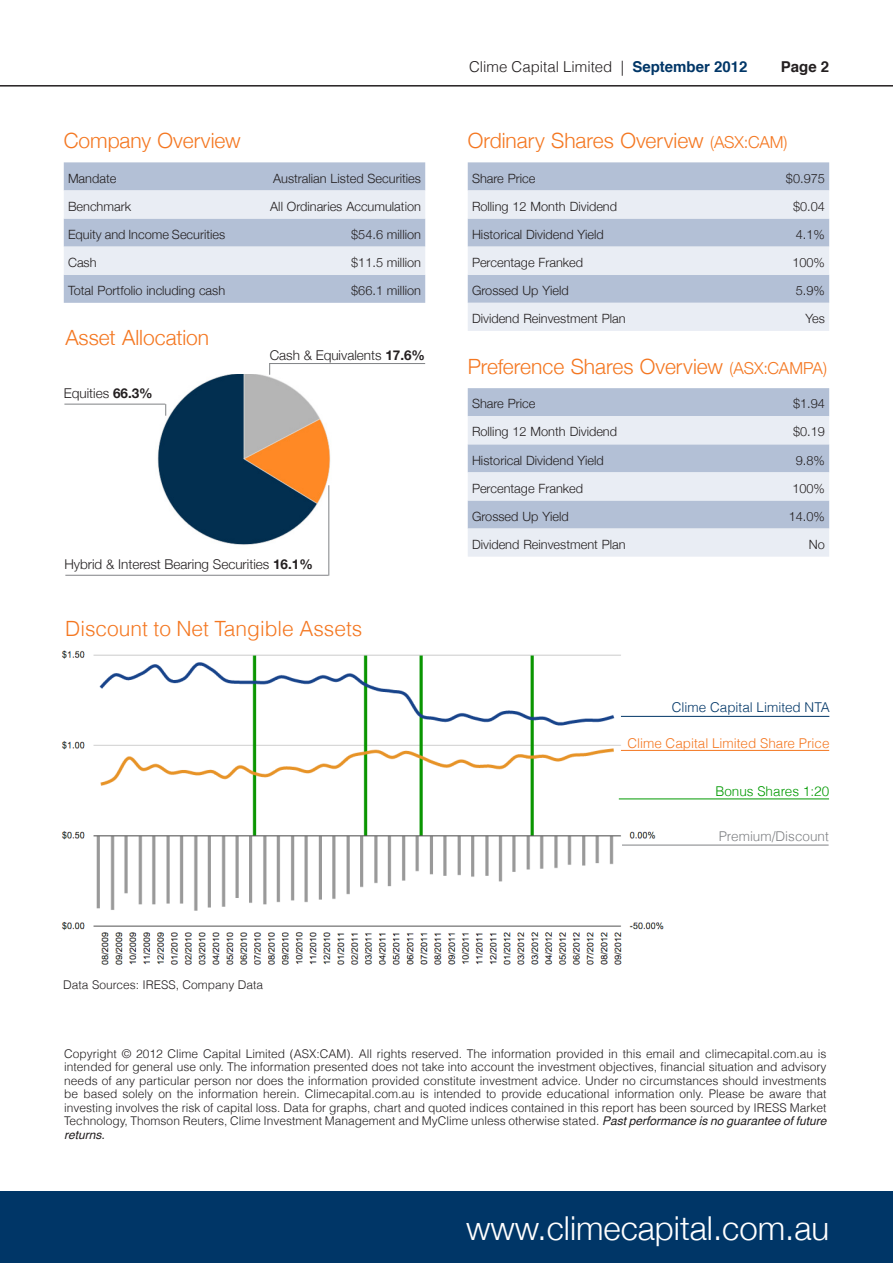
<style>
.page{position:relative;width:893px;height:1263px;background:#fff}
.page>*{position:absolute;margin:0;border:0;box-sizing:border-box;transform-origin:0 0}
.t1{font:300 33px "Helvetica Neue";color:#fff}
._17pt_heading___spac{font:300 21px "Helvetica Neue";color:#f47721}
.Body_copy{font:300 21px "Helvetica";color:#f47721}
.t2{font:300 15px "Helvetica";color:#231f20}
.t3{font:700 15px "Helvetica";color:#231f20}
.t4{font:300 13.5px "Helvetica Neue";color:#231f20}
.t5{font:300 13.5px "Helvetica";color:#f47721}
.t6{font:300 13.5px "Helvetica";color:#003667}
.t7{font:300 13.5px "Helvetica";color:#808285}
.t8{font:300 13.5px "Helvetica";color:#090}
.text{font:300 12.75px "Helvetica Neue";color:#231f20}
.Body_copy-2{font:300 12px/13.5px "Helvetica";color:#231f20;text-align:justify}
.s1{font-weight:700}
.s2{font-weight:700;color:#003667}
.s3{font-size:16.5px}
.s4{font-weight:400;font-style:italic}
</style>
<div class="page">
<hr style="left:0;top:85px;width:893px;height:2px;background:#231f20">
<div style="left:0;top:1191px;width:893px;height:72px;background:#003667"></div>
<img style="left:156px;top:375px;width:175px;height:175px">
<hr style="left:269px;top:363px;width:156px;height:1px;background:#808285">
<svg style="left:269px;top:363px;width:1px;height:12px"></svg>
<hr style="left:64px;top:404px;width:101px;height:1px;background:#808285">
<svg style="left:165px;top:404px;width:1px;height:12px"></svg>
<hr style="left:328px;top:485px;width:1px;height:91px;background:#808285">
<hr style="left:65px;top:575px;width:263px;height:1px;background:#808285">
<div style="left:468px;top:162px;width:361px;height:28px;background:#b3c0d6"></div>
<svg style="left:468px;top:190px;width:361px;height:141px;background:#d3dbe8"></svg>
<div style="left:468px;top:388px;width:361px;height:28px;background:#b3c0d6"></div>
<svg style="left:468px;top:416px;width:361px;height:141px;background:#d4dbe8"></svg>
<img style="left:61px;top:650px;width:610px;height:315px">
<hr style="left:621px;top:716px;width:208px;height:1px;background:#003667">
<hr style="left:622px;top:845px;width:207px;height:1px;background:#808285">
<hr style="left:619px;top:798px;width:210px;height:1px;background:#090">
<div style="left:623px;top:737px;width:40px;height:20px;background:#fff"></div>
<div style="left:628px;top:646px;width:40px;height:20px;background:#fff"></div>
<hr style="left:621px;top:750px;width:208px;height:1px;background:#f47721">
<div style="left:64px;top:162px;width:361px;height:141px;background:#b3c0d6"></div>
<svg style="left:64px;top:190px;width:361px;height:85px;background:#d7deea"></svg>
<p class="_17pt_heading___spac" style="left:64px;top:128px;width:179px">Company Overview</p>
<p class="text" style="left:68px;top:170px;width:50px">Mandate</p>
<p class="text" style="left:273px;top:170px;width:149px">Australian Listed Securities</p>
<p class="text" style="left:68px;top:198px;width:65px">Benchmark</p>
<p class="text" style="left:270px;top:198px;width:152px">All Ordinaries Accumulation</p>
<p class="text" style="left:68px;top:226px;width:159px">Equity and Income Securities</p>
<p class="text" style="left:351px;top:226px;width:71px">$54.6 million</p>
<p class="text" style="left:68px;top:254px;width:30px">Cash</p>
<p class="text" style="left:351px;top:254px;width:71px">$11.5 million</p>
<p class="text" style="left:68px;top:283px;width:159px">Total Portfolio including cash</p>
<p class="text" style="left:351px;top:283px;width:71px">$66.1 million</p>
<p class="_17pt_heading___spac" style="left:65px;top:325px;width:145px">Asset Allocation</p>
<p class="t4" style="left:64px;top:385px;width:90px">Equities <span class="s1">66.3%</span></p>
<p class="t4" style="left:270px;top:347px;width:157px">Cash &amp; Equivalents <span class="s1">17.6%</span></p>
<p class="t4" style="left:64px;top:555px;width:250px">Hybrid &amp; Interest Bearing Securities <span class="s1">16.1%</span></p>
<p class="Body_copy" style="left:65px;top:616px;width:299px">Discount to Net Tangible Assets</p>
<p class="t2" style="left:469px;top:57px;width:280px">Clime Capital Limited | <span class="s2">September 2012</span></p>
<p class="t3" style="left:781px;top:55px;width:50px">Page 2</p>
<p class="_17pt_heading___spac" style="left:468px;top:128px;width:321px">Ordinary Shares Overview <span class="s3">(ASX:CAM)</span></p>
<p class="text" style="left:472px;top:170px;width:65px">Share Price</p>
<p class="text" style="left:786px;top:170px;width:40px">$0.975</p>
<p class="text" style="left:472px;top:198px;width:147px">Rolling 12 Month Dividend</p>
<p class="text" style="left:793px;top:198px;width:33px">$0.04</p>
<p class="text" style="left:472px;top:226px;width:133px">Historical Dividend Yield</p>
<p class="text" style="left:796px;top:226px;width:31px">4.1%</p>
<p class="text" style="left:472px;top:254px;width:113px">Percentage Franked</p>
<p class="text" style="left:792px;top:254px;width:34px">100%</p>
<p class="text" style="left:472px;top:283px;width:98px">Grossed Up Yield</p>
<p class="text" style="left:796px;top:283px;width:31px">5.9%</p>
<p class="text" style="left:472px;top:311px;width:155px">Dividend Reinvestment Plan</p>
<p class="text" style="left:806px;top:311px;width:21px">Yes</p>
<p class="_17pt_heading___spac" style="left:468px;top:353px;width:361px">Preference Shares Overview <span class="s3">(ASX:CAMPA)</span></p>
<p class="text" style="left:472px;top:396px;width:65px">Share Price</p>
<p class="text" style="left:793px;top:396px;width:33px">$1.94</p>
<p class="text" style="left:472px;top:424px;width:147px">Rolling 12 Month Dividend</p>
<p class="text" style="left:793px;top:424px;width:33px">$0.19</p>
<p class="text" style="left:472px;top:452px;width:133px">Historical Dividend Yield</p>
<p class="text" style="left:796px;top:452px;width:31px">9.8%</p>
<p class="text" style="left:472px;top:480px;width:113px">Percentage Franked</p>
<p class="text" style="left:792px;top:480px;width:34px">100%</p>
<p class="text" style="left:472px;top:508px;width:98px">Grossed Up Yield</p>
<p class="text" style="left:789px;top:508px;width:38px">14.0%</p>
<p class="text" style="left:472px;top:536px;width:155px">Dividend Reinvestment Plan</p>
<p class="text" style="left:809px;top:536px;width:18px">No</p>
<p class="t6" style="left:672px;top:699px;width:159px">Clime Capital Limited NTA</p>
<p class="t5" style="left:627px;top:735px;width:204px">Clime Capital Limited Share Price</p>
<p class="t8" style="left:715px;top:782px;width:115px">Bonus Shares 1:20</p>
<p class="t7" style="left:719px;top:827px;width:112px">Premium/Discount</p>
<p class="Body_copy-2" style="left:63px;top:978px;width:201px">Data Sources: IRESS, Company Data</p>
<p class="Body_copy-2" style="left:64px;top:1047px;width:764px">Copyright © 2012 Clime Capital Limited (ASX:CAM). All rights reserved. The information provided in this email and climecapital.com.au is intended for general use only. The information presented does not take into account the investment objectives, financial situation and advisory needs of any particular person nor does the information provided constitute investment advice. Under no circumstances should investments be based solely on the information herein. Climecapital.com.au is intended to provide educational information only. Please be aware that investing involves the risk of capital loss. Data for graphs, chart and quoted indices contained in this report has been sourced by IRESS Market Technology, Thomson Reuters, Clime Investment Management and MyClime unless otherwise stated. <span class="s4">Past performance is no guarantee of future returns.</span></p>
<p class="t1" style="left:466px;top:1207px;width:365px">www.climecapital.com.au</p>
</div>
